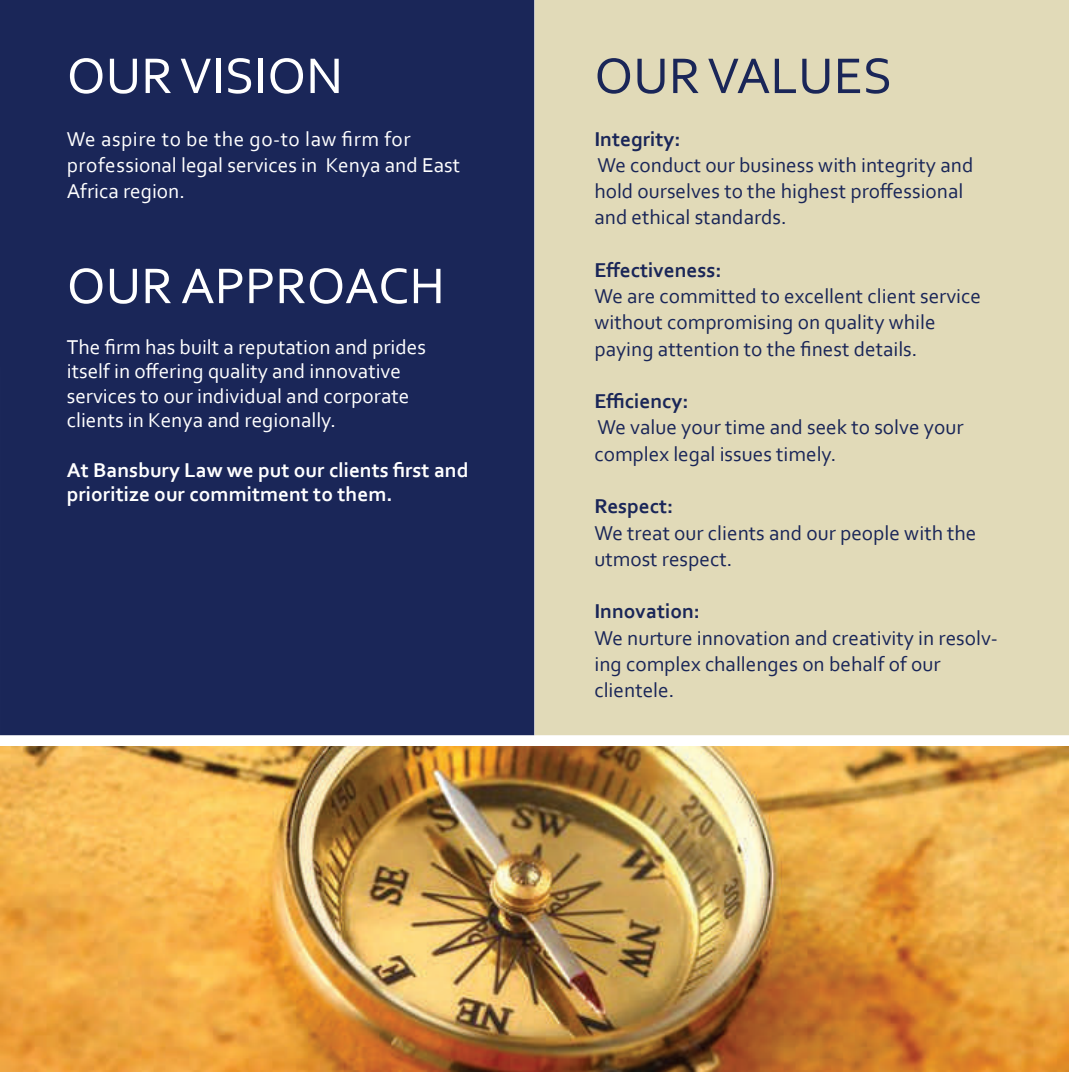
<style>
.page{position:relative;width:1069px;height:1072px;background:#fff}
.page>*{position:absolute;margin:0;border:0;box-sizing:border-box;transform-origin:0 0}
.t1{font:52.5px "Corbel";color:#fff}
.t2{font:52.5px "Corbel";color:#1a2658}
.t3{font:21px/26.2px "Corbel";color:#1a2658}
.t4{font:21px/24.5px "Corbel";color:#fff}
.t5{font:700 21px/24.5px "Corbel";color:#fff}
.t6{font:700 21px "Corbel";color:#1a2658}
</style>
<div class="page">
<div style="left:0;top:0;width:534px;height:735px;background:#1a2658"></div>
<div style="left:535px;top:0;width:534px;height:735px;background:#e1dab8"></div>
<img style="left:0;top:746px;width:1068px;height:326px">
<h1 class="t1" style="left:67px;top:43px;width:278px">OUR VISION</h1>
<p class="t4" style="left:67px;top:125px;width:395px;line-height:26.2px">We aspire to be the go-to law firm for professional legal services in Kenya and East<br>Africa region.</p>
<h1 class="t1" style="left:67px;top:253px;width:379px">OUR APPROACH</h1>
<p class="t4" style="left:67px;top:334px;width:361px">The firm has built a reputation and prides itself in offering quality and innovative services to our individual and corporate clients in Kenya and regionally.</p>
<p class="t5" style="left:67px;top:457px;width:403px">At Bansbury Law we put our clients first and prioritize our commitment to them.</p>
<h1 class="t2" style="left:594px;top:43px;width:299px">OUR VALUES</h1>
<p class="t6" style="left:594px;top:126px;width:88px">Integrity:</p>
<p class="t3" style="left:594px;top:151px;width:380px">We conduct our business with integrity and hold ourselves to the highest proffessional and ethical standards.</p>
<p class="t6" style="left:594px;top:257px;width:129px">Effectiveness:</p>
<p class="t3" style="left:594px;top:282px;width:388px">We are committed to excellent client service without compromising on quality while paying attention to the finest details.</p>
<p class="t6" style="left:594px;top:388px;width:96px">Efficiency:</p>
<p class="t3" style="left:594px;top:414px;width:370px">We value your time and seek to solve your complex legal issues timely.</p>
<p class="t6" style="left:594px;top:493px;width:81px">Respect:</p>
<p class="t3" style="left:594px;top:519px;width:383px">We treat our clients and our people with the utmost respect.</p>
<p class="t6" style="left:594px;top:598px;width:107px">Innovation:</p>
<p class="t3" style="left:594px;top:624px;width:405px">We nurture innovation and creativity in resolv&shy;ing complex challenges on behalf of our clientele.</p>
</div>
